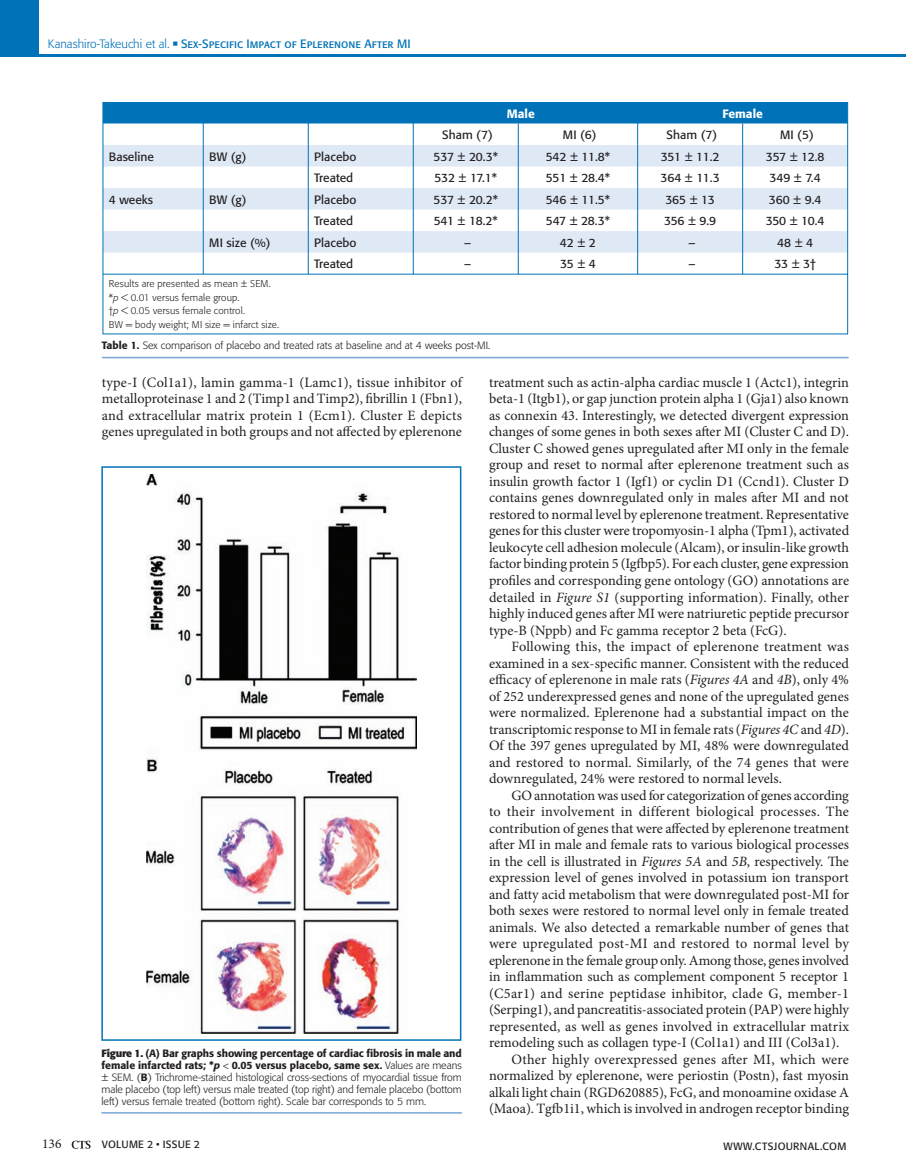
<style>
.page{position:relative;width:906px;height:1176px;background:#fff}
.page>*{position:absolute;margin:0;border:0;box-sizing:border-box;transform-origin:0 0}
.t1{font:14.25px/16.5px "Minion Pro";color:#231f20;text-align:justify}
.t2{font:14.25px "Minion Pro";letter-spacing:.02em;color:#231f20}
.t3{font:13.5px "Minion Pro";color:#231f20}
.t4{font:12px "Formata";color:#231f20}
.t5{font:12px "Formata Regular SC";color:#0072b7}
.t6{font:500 12px "Formata";color:#fff}
.t7{font:300 10.5px/12px "Formata";color:#231f20;text-align:justify}
.t8{font:10.5px "Formata";letter-spacing:.025em;color:#231f20}
.t9{font:300 9.75px/13.5px "Formata";letter-spacing:.02em;color:#231f20}
.s1{font-family:"Formata";font-weight:300}
.s2{font-style:italic}
.s3{font-weight:500}
.s4{font-weight:700}
.s5{font-weight:500;font-style:italic}
</style>
<div class="page">
<div style="left:0;top:0;width:39px;height:57px;background:#0072b7"></div>
<hr style="left:0;top:54px;width:906px;height:3px;background:#0072b7">
<hr style="left:102px;top:357px;width:747px;height:1px;background:#77a6d5">
<hr style="left:103px;top:275px;width:1px;height:59px;background:#0072b7">
<hr style="left:847px;top:275px;width:1px;height:59px;background:#0072b7">
<hr style="left:103px;top:334px;width:745px;height:1px;background:#0072b7">
<svg style="left:103px;top:102px;width:745px;height:172px"></svg>
<hr style="left:103px;top:274px;width:640px;height:1px;background:#0072b7">
<hr style="left:743px;top:274px;width:105px;height:1px;background:#0072b7">
<img style="left:146px;top:474px;width:270px;height:559px">
<div style="left:101px;top:466px;width:360px;height:575px;border:2px solid #0072b7"></div>
<hr style="left:101px;top:1112px;width:361px;height:2px;background:#77a6d5">
<svg style="left:72px;top:1141px;width:19px;height:8px"></svg>
<p class="t5" style="left:48px;top:37px;width:364px"><span class="s1">Kanashiro-Takeuchi et al.</span> ■ Sex-Specific Impact of Eplerenone After MI</p>
<p class="t6" style="left:507px;top:108px;width:29px">Male</p>
<p class="t6" style="left:722px;top:108px;width:42px">Female</p>
<p class="t4" style="left:442px;top:129px;width:52px">Sham (7)</p>
<p class="t4" style="left:563px;top:129px;width:35px">MI (6)</p>
<p class="t4" style="left:667px;top:129px;width:52px">Sham (7)</p>
<p class="t4" style="left:780px;top:129px;width:35px">MI (5)</p>
<p class="t4" style="left:109px;top:151px;width:46px">Baseline</p>
<p class="t4" style="left:209px;top:151px;width:39px">BW (g)</p>
<p class="t4" style="left:314px;top:151px;width:44px">Placebo</p>
<p class="t4" style="left:434px;top:151px;width:66px">537 ± 20.3*</p>
<p class="t4" style="left:546px;top:151px;width:66px">542 ± 11.8*</p>
<p class="t4" style="left:661px;top:151px;width:60px">351 ± 11.2</p>
<p class="t4" style="left:766px;top:151px;width:60px">357 ± 12.8</p>
<p class="t4" style="left:314px;top:172px;width:41px">Treated</p>
<p class="t4" style="left:434px;top:172px;width:64px">532 ± 17.1*</p>
<p class="t4" style="left:546px;top:172px;width:66px">551 ± 28.4*</p>
<p class="t4" style="left:661px;top:172px;width:61px">364 ± 11.3</p>
<p class="t4" style="left:770px;top:172px;width:53px">349 ± 7.4</p>
<p class="t4" style="left:109px;top:194px;width:46px">4 weeks</p>
<p class="t4" style="left:209px;top:194px;width:39px">BW (g)</p>
<p class="t4" style="left:314px;top:194px;width:44px">Placebo</p>
<p class="t4" style="left:434px;top:194px;width:66px">537 ± 20.2*</p>
<p class="t4" style="left:546px;top:194px;width:66px">546 ± 11.5*</p>
<p class="t4" style="left:665px;top:194px;width:51px">365 ± 13</p>
<p class="t4" style="left:769px;top:194px;width:54px">360 ± 9.4</p>
<p class="t4" style="left:314px;top:215px;width:41px">Treated</p>
<p class="t4" style="left:434px;top:215px;width:65px">541 ± 18.2*</p>
<p class="t4" style="left:546px;top:215px;width:66px">547 ± 28.3*</p>
<p class="t4" style="left:664px;top:215px;width:54px">356 ± 9.9</p>
<p class="t4" style="left:766px;top:215px;width:60px">350 ± 10.4</p>
<p class="t4" style="left:209px;top:237px;width:63px">MI size (%)</p>
<p class="t4" style="left:314px;top:237px;width:44px">Placebo</p>
<p class="t4" style="left:464px;top:237px;width:8px">–</p>
<p class="t4" style="left:560px;top:237px;width:37px">42 ± 2</p>
<p class="t4" style="left:688px;top:237px;width:8px">–</p>
<p class="t4" style="left:777px;top:237px;width:37px">48 ± 4</p>
<p class="t4" style="left:314px;top:258px;width:41px">Treated</p>
<p class="t4" style="left:464px;top:258px;width:8px">–</p>
<p class="t4" style="left:560px;top:258px;width:37px">35 ± 4</p>
<p class="t4" style="left:688px;top:258px;width:8px">–</p>
<p class="t4" style="left:774px;top:258px;width:43px">33 ± 3†</p>
<p class="t9" style="left:109px;top:278px;width:172px">Results are presented as mean ± SEM. *<span class="s2">p</span> &lt; 0.01 versus female group.<br>†<span class="s2">p</span> &lt; 0.05 versus female control.<br>BW = body weight; MI size = infarct size.</p>
<p class="t7" style="left:102px;top:340px;width:390px"><span class="s3">Table 1.</span> Sex comparison of placebo and treated rats at baseline and at 4 weeks post-MI.</p>
<p class="t1" style="left:102px;top:375px;width:362px">type-I (Col1a1), lamin gamma-1 (Lamc1), tissue inhibitor of metalloproteinase 1 and 2 (Timp1 and Timp2), fibrillin 1 (Fbn1), and extracellular matrix protein 1 (Ecm1). Cluster E depicts genes upregulated in both groups and not affected by eplerenone</p>
<p class="t1" style="left:489px;top:375px;width:362px">treatment such as actin-alpha cardiac muscle 1 (Actc1), integrin beta-1 (Itgb1), or gap junction protein alpha 1 (Gja1) also known as connexin 43. Interestingly, we detected divergent expression changes of some genes in both sexes after MI (Cluster C and D).<br>Cluster C showed genes upregulated after MI only in the female group and reset to normal after eplerenone treatment such as insulin growth factor 1 (Igf1) or cyclin D1 (Ccnd1). Cluster D contains genes downregulated only in males after MI and not restored to normal level by eplerenone treatment. Representative genes for this cluster were tropomyosin-1 alpha (Tpm1), activated leukocyte cell adhesion molecule (Alcam), or insulin-like growth factor binding protein 5 (Igfbp5). For each cluster, gene expression profiles and corresponding gene ontology (GO) annotations are detailed in <span class="s2">Figure S1</span> (supporting information). Finally, other highly induced genes after MI were natriuretic peptide precursor type-B (Nppb) and Fc gamma receptor 2 beta (FcG).</p>
<p class="t1" style="left:489px;top:639px;width:362px;text-indent:22px">Following this, the impact of eplerenone treatment was examined in a sex-specific manner. Consistent with the reduced efficacy of eplerenone in male rats (<span class="s2">Figures 4A</span> and <span class="s2">4B</span>), only 4% of 252 underexpressed genes and none of the upregulated genes were normalized. Eplerenone had a substantial impact on the transcriptomic response to MI in female rats (<span class="s2">Figures 4C</span> and <span class="s2">4D</span>).<br>Of the 397 genes upregulated by MI, 48% were downregulated and restored to normal. Similarly, of the 74 genes that were downregulated, 24% were restored to normal levels.</p>
<p class="t1" style="left:511px;top:788px;width:339px">GO annotation was used for categorization of genes according</p>
<p class="t2" style="left:489px;top:806px;width:361px">to their involvement in different biological processes. The</p>
<p class="t1" style="left:489px;top:821px;width:362px">contribution of genes that were affected by eplerenone treatment</p>
<p class="t1" style="left:489px;top:837px;width:361px">after MI in male and female rats to various biological processes</p>
<p class="t1" style="left:489px;top:854px;width:362px">in the cell is illustrated in <span class="s2">Figures 5A</span> and <span class="s2">5B</span>, respectively. The</p>
<p class="t1" style="left:489px;top:870px;width:361px">expression level of genes involved in potassium ion transport</p>
<p class="t1" style="left:489px;top:887px;width:362px">and fatty acid metabolism that were downregulated post-MI for</p>
<p class="t1" style="left:489px;top:903px;width:361px">both sexes were restored to normal level only in female treated</p>
<p class="t1" style="left:489px;top:920px;width:362px">animals. We also detected a remarkable number of genes that</p>
<p class="t2" style="left:489px;top:938px;width:361px">were upregulated post-MI and restored to normal level by</p>
<p class="t1" style="left:489px;top:953px;width:362px">eplerenone in the female group only. Among those, genes involved</p>
<p class="t1" style="left:489px;top:969px;width:362px">in inflammation such as complement component 5 receptor 1</p>
<p class="t2" style="left:489px;top:987px;width:361px">(C5ar1) and serine peptidase inhibitor, clade G, member-1</p>
<p class="t1" style="left:489px;top:1002px;width:362px">(Serping1), and pancreatitis-associated protein (PAP) were highly</p>
<p class="t1" style="left:489px;top:1019px;width:362px">represented, as well as genes involved in extracellular matrix</p>
<p class="t1" style="left:489px;top:1035px;width:352px">remodeling such as collagen type-I (Col1a1) and III (Col3a1).</p>
<p class="t2" style="left:511px;top:1053px;width:339px">Other highly overexpressed genes after MI, which were</p>
<p class="t1" style="left:489px;top:1068px;width:362px">normalized by eplerenone, were periostin (Postn), fast myosin</p>
<p class="t1" style="left:489px;top:1085px;width:361px">alkali light chain (RGD620885), FcG, and monoamine oxidase A</p>
<p class="t1" style="left:489px;top:1101px;width:362px">(Maoa). Tgfb1i1, which is involved in androgen receptor binding</p>
<p class="t7" style="left:101px;top:1048px;width:362px"><span class="s4">Figure 1.</span> <span class="s3">(A) Bar graphs showing percentage of cardiac fibrosis in male and female infarcted rats; *</span><span class="s5">p</span> <span class="s3">0.05 versus placebo, same sex.</span> Values are means ± SEM. (<span class="s3">B</span>) Trichrome-stained histological cross-sections of myocardial tissue from male placebo (top left) versus male treated (top right) and female placebo (bottom left) versus female treated (bottom right). Scale bar corresponds to 5 mm.</p>
<p class="t3" style="left:42px;top:1139px;width:21px">136</p>
<p class="t8" style="left:102px;top:1140px;width:100px">VOLUME 2 • ISSUE 2</p>
<p class="t8" style="left:723px;top:1141px;width:124px">WWW.CTSJOURNAL.COM</p>
</div>
